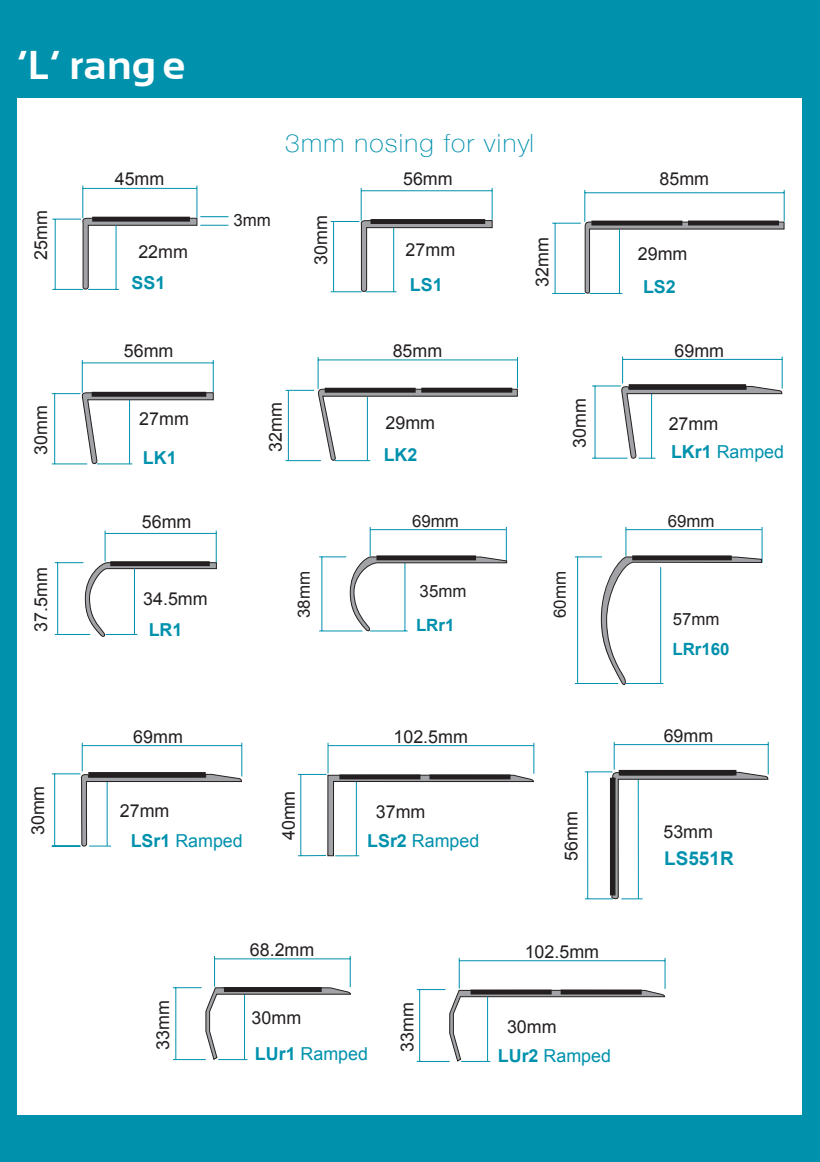
<style>
.page{position:relative;width:820px;height:1162px;background:#fff}
.page>*{position:absolute;margin:0;border:0;box-sizing:border-box;transform-origin:0 0}
.t1{font:700 40.2px "Sansation";color:#fff;scale:1.05 1}
.t2{font:100 25.2px "Helvetica Neue";letter-spacing:.05em;color:#0091ad;scale:1.05 1}
.t3{font:700 18.9px "Arial";color:#0091ad}
.t4{font:17.85px "Arial";color:#231f20}
.t5{font:17.85px/28.7px "Arial";color:#0091ad}
.t6{font:700 17.85px "Arial";color:#0091ad}
.t7{font:16.8px "Arial";color:#231f20}
.t8{font:700 16.8px "Arial";color:#0091ad}
.s1{color:#231f20}
.s2{font-weight:700}
</style>
<div class="page">
<div style="left:0;top:0;width:820px;height:1161px;background:#0091ad"></div>
<div style="left:17px;top:99px;width:785px;height:1015px;background:#fff"></div>
<hr style="left:361px;top:188px;width:1px;height:32px;background:#0091ad">
<hr style="left:492px;top:188px;width:1px;height:32px;background:#0091ad">
<hr style="left:361px;top:190px;width:131px;height:1px;background:#0091ad">
<svg style="left:331px;top:219px;width:162px;height:74px"></svg>
<hr style="left:333px;top:221px;width:1px;height:71px;background:#0091ad">
<hr style="left:366px;top:291px;width:31px;height:1px;background:#0091ad">
<hr style="left:393px;top:228px;width:1px;height:64px;background:#0091ad">
<svg style="left:552px;top:220px;width:233px;height:74px"></svg>
<hr style="left:555px;top:223px;width:1px;height:70px;background:#0091ad">
<hr style="left:589px;top:293px;width:33px;height:1px;background:#0091ad">
<hr style="left:619px;top:229px;width:1px;height:64px;background:#0091ad">
<hr style="left:584px;top:190px;width:1px;height:32px;background:#0091ad">
<hr style="left:784px;top:190px;width:1px;height:31px;background:#0091ad">
<hr style="left:585px;top:192px;width:199px;height:1px;background:#0091ad">
<hr style="left:82px;top:185px;width:1px;height:33px;background:#0091ad">
<hr style="left:197px;top:185px;width:1px;height:32px;background:#0091ad">
<hr style="left:83px;top:188px;width:114px;height:1px;background:#0091ad">
<svg style="left:52px;top:216px;width:176px;height:74px"></svg>
<hr style="left:82px;top:360px;width:1px;height:33px;background:#0091ad">
<hr style="left:213px;top:360px;width:1px;height:32px;background:#0091ad">
<hr style="left:82px;top:362px;width:131px;height:1px;background:#0091ad">
<svg style="left:52px;top:392px;width:162px;height:73px"></svg>
<hr style="left:54px;top:393px;width:1px;height:71px;background:#0091ad">
<hr style="left:97px;top:463px;width:35px;height:1px;background:#0091ad">
<hr style="left:129px;top:400px;width:1px;height:64px;background:#0091ad">
<hr style="left:782px;top:356px;width:1px;height:32px;background:#0091ad">
<svg style="left:592px;top:356px;width:190px;height:103px"></svg>
<div style="left:629px;top:384px;width:117px;height:5px;background:#231f20"></div>
<svg style="left:285px;top:387px;width:233px;height:74px"></svg>
<hr style="left:288px;top:390px;width:1px;height:70px;background:#0091ad">
<hr style="left:335px;top:460px;width:35px;height:1px;background:#0091ad">
<hr style="left:367px;top:397px;width:1px;height:63px;background:#0091ad">
<hr style="left:318px;top:357px;width:1px;height:32px;background:#0091ad">
<hr style="left:517px;top:357px;width:1px;height:31px;background:#0091ad">
<hr style="left:318px;top:359px;width:199px;height:1px;background:#0091ad">
<svg style="left:417px;top:989px;width:248px;height:72px"></svg>
<hr style="left:487px;top:996px;width:1px;height:65px;background:#0091ad">
<hr style="left:459px;top:957px;width:1px;height:31px;background:#0091ad">
<hr style="left:665px;top:957px;width:1px;height:31px;background:#0091ad">
<hr style="left:459px;top:960px;width:206px;height:1px;background:#0091ad">
<hr style="left:214px;top:955px;width:1px;height:31px;background:#0091ad">
<hr style="left:350px;top:955px;width:1px;height:31px;background:#0091ad">
<hr style="left:215px;top:958px;width:135px;height:1px;background:#0091ad">
<svg style="left:173px;top:986px;width:178px;height:74px"></svg>
<hr style="left:762px;top:527px;width:1px;height:35px;background:#0091ad">
<svg style="left:575px;top:527px;width:187px;height:158px"></svg>
<div style="left:632px;top:555px;width:100px;height:5px;background:#231f20"></div>
<svg style="left:319px;top:527px;width:188px;height:105px"></svg>
<div style="left:376px;top:555px;width:100px;height:5px;background:#231f20"></div>
<hr style="left:105px;top:530px;width:1px;height:31px;background:#0091ad">
<hr style="left:216px;top:530px;width:1px;height:32px;background:#0091ad">
<hr style="left:105px;top:533px;width:111px;height:1px;background:#0091ad">
<svg style="left:55px;top:562px;width:162px;height:75px"></svg>
<hr style="left:134px;top:568px;width:1px;height:66px;background:#0091ad">
<div style="left:110px;top:561px;width:100px;height:5px;background:#231f20"></div>
<svg style="left:52px;top:742px;width:190px;height:104px"></svg>
<div style="left:88px;top:772px;width:118px;height:5px;background:#231f20"></div>
<svg style="left:298px;top:774px;width:236px;height:82px"></svg>
<hr style="left:328px;top:742px;width:1px;height:31px;background:#0091ad">
<hr style="left:533px;top:742px;width:1px;height:31px;background:#0091ad">
<hr style="left:328px;top:745px;width:206px;height:1px;background:#0091ad">
<svg style="left:585px;top:741px;width:184px;height:158px"></svg>
<div style="left:619px;top:769px;width:117px;height:6px;background:#231f20"></div>
<div style="left:610px;top:777px;width:5px;height:118px;background:#231f20"></div>
<h1 class="t1" style="left:17px;top:43px;width:162px">‘L’ range</h1>
<p class="t4" style="left:29px;top:260px;width:51px;rotate:-90deg">25mm</p>
<p class="t4" style="left:115px;top:167px;width:51px">45mm</p>
<p class="t4" style="left:138px;top:240px;width:51px">22mm</p>
<p class="t6" style="left:132px;top:271px;width:35px">SS1</p>
<p class="t4" style="left:124px;top:339px;width:51px">56mm</p>
<p class="t4" style="left:29px;top:454px;width:51px;rotate:-90deg">30mm</p>
<p class="t4" style="left:139px;top:407px;width:51px">27mm</p>
<p class="t6" style="left:143px;top:446px;width:35px">LK1</p>
<p class="t4" style="left:29px;top:631px;width:66px;rotate:-90deg">37.5mm</p>
<p class="t4" style="left:142px;top:509px;width:51px">56mm</p>
<p class="t4" style="left:143px;top:587px;width:66px">34.5mm</p>
<p class="t6" style="left:149px;top:618px;width:35px">LR1</p>
<p class="t7" style="left:233px;top:209px;width:39px">3mm</p>
<h2 class="t2" style="left:285px;top:124px;width:238px">3mm nosing for vinyl</h2>
<p class="t4" style="left:403px;top:167px;width:51px">56mm</p>
<p class="t4" style="left:659px;top:167px;width:51px">85mm</p>
<p class="t4" style="left:309px;top:264px;width:51px;rotate:-90deg">30mm</p>
<p class="t4" style="left:406px;top:238px;width:51px">27mm</p>
<p class="t6" style="left:410px;top:273px;width:34px">LS1</p>
<p class="t4" style="left:530px;top:287px;width:51px;rotate:-90deg">32mm</p>
<p class="t4" style="left:638px;top:242px;width:51px">29mm</p>
<p class="t6" style="left:643px;top:275px;width:34px">LS2</p>
<p class="t4" style="left:393px;top:339px;width:51px">85mm</p>
<p class="t4" style="left:674px;top:339px;width:51px">69mm</p>
<p class="t4" style="left:264px;top:452px;width:51px;rotate:-90deg">32mm</p>
<p class="t7" style="left:293px;top:618px;width:48px;rotate:-90deg">38mm</p>
<p class="t4" style="left:385px;top:411px;width:51px">29mm</p>
<p class="t6" style="left:384px;top:442px;width:35px">LK2</p>
<p class="t7" style="left:412px;top:510px;width:48px">69mm</p>
<p class="t7" style="left:420px;top:580px;width:48px">35mm</p>
<p class="t8" style="left:416px;top:614px;width:40px">LRr1</p>
<p class="t4" style="left:568px;top:448px;width:51px;rotate:-90deg">30mm</p>
<p class="t7" style="left:549px;top:618px;width:48px;rotate:-90deg">60mm</p>
<p class="t5" style="left:669px;top:409px;width:117px"><span class="s1">27mm<br></span><span class="s2">LKr1</span> Ramped</p>
<p class="t7" style="left:668px;top:510px;width:48px">69mm</p>
<p class="t7" style="left:673px;top:608px;width:48px">57mm</p>
<p class="t8" style="left:672px;top:638px;width:59px">LRr160</p>
<p class="t4" style="left:133px;top:724px;width:51px">69mm</p>
<p class="t4" style="left:393px;top:724px;width:76px">102.5mm</p>
<p class="t4" style="left:664px;top:723px;width:51px">69mm</p>
<p class="t4" style="left:26px;top:835px;width:51px;rotate:-90deg">30mm</p>
<p class="t5" style="left:131px;top:796px;width:114px;line-height:29.2px;text-indent:-11px"><span class="s1">27mm<br></span><span class="s2">LSr1</span> Ramped</p>
<p class="t4" style="left:277px;top:840px;width:51px;rotate:-90deg">40mm</p>
<p class="t4" style="left:376px;top:799px;width:51px">37mm</p>
<p class="t5" style="left:367px;top:826px;width:114px"><span class="s2">LSr2</span> Ramped</p>
<p class="t4" style="left:559px;top:860px;width:51px;rotate:-90deg">56mm</p>
<p class="t4" style="left:250px;top:937px;width:66px">68.2mm</p>
<p class="t4" style="left:525px;top:939px;width:76px">102.5mm</p>
<p class="t4" style="left:151px;top:1049px;width:51px;rotate:-90deg">33mm</p>
<p class="t4" style="left:252px;top:1005px;width:51px">30mm</p>
<p class="t5" style="left:255px;top:1039px;width:115px"><span class="s2">LUr1</span> Ramped</p>
<p class="t4" style="left:396px;top:1051px;width:51px;rotate:-90deg">33mm</p>
<p class="t4" style="left:507px;top:1014px;width:51px">30mm</p>
<p class="t5" style="left:498px;top:1041px;width:115px"><span class="s2">LUr2</span> Ramped</p>
<p class="t4" style="left:663px;top:819px;width:51px">53mm</p>
<p class="t3" style="left:664px;top:846px;width:71px">LS551R</p>
</div>
